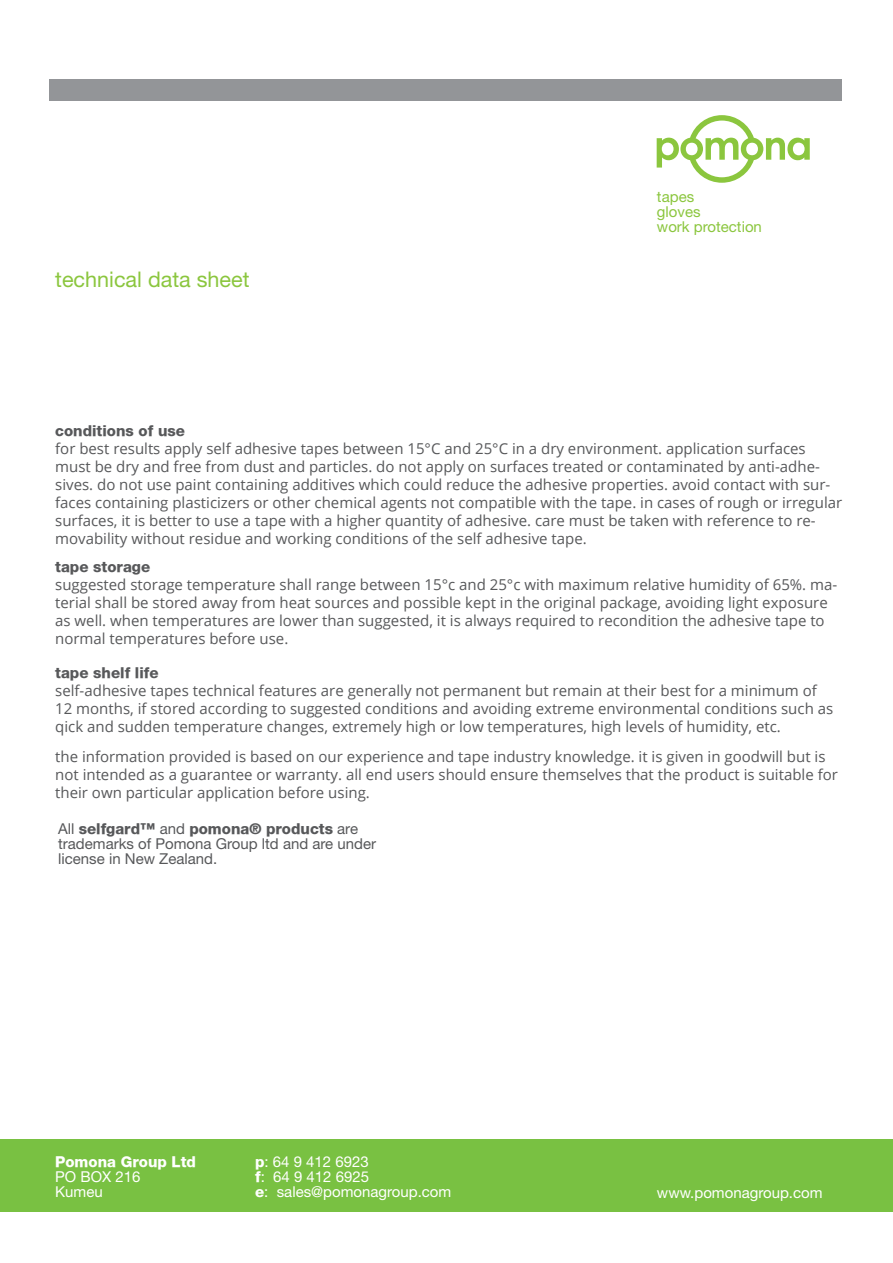
<style>
.page{position:relative;width:893px;height:1263px;background:#fff}
.page>*{position:absolute;margin:0;border:0;box-sizing:border-box;transform-origin:0 0}
.t1{font:21.6px "Helvetica Neue";color:#8bc63e}
.t2{font:15px/18px "Open Sans";color:#57585a}
.t3{font:15px "Helvetica Neue";color:#fff}
.t4{font:800 15px "Helvetica Neue";color:#57585a}
.t5{font:15px/15px "Helvetica Neue";color:#57585a}
.t6{font:15px "Helvetica Neue";color:#8bc63e}
.t7{font:800 15px "Helvetica Neue";color:#fff}
.s1{font-weight:400}
.s2{font-weight:800}
</style>
<div class="page">
<div style="left:50px;top:80px;width:792px;height:21px;background:#939598"></div>
<div style="left:0;top:1139px;width:893px;height:73px;background:#79c142"></div>
<svg style="left:657px;top:115px;width:153px;height:68px"></svg>
<p class="t1" style="left:55px;top:266px;width:196px">technical data sheet</p>
<p class="t6" style="left:657px;top:187px;width:39px">tapes</p>
<p class="t6" style="left:657px;top:202px;width:45px">gloves</p>
<p class="t6" style="left:657px;top:217px;width:106px">work protection</p>
<p class="t4" style="left:55px;top:422px;width:131px">conditions of use</p>
<p class="t2" style="left:55px;top:439px;width:788px">for best results apply self adhesive tapes between 15°C and 25°C in a dry environment. application surfaces must be dry and free from dust and particles. do not apply on surfaces treated or contaminated by anti-adhe&shy;sives. do not use paint containing additives which could reduce the adhesive properties. avoid contact with sur&shy;faces containing plasticizers or other chemical agents not compatible with the tape. in cases of rough or irregular surfaces, it is better to use a tape with a higher quantity of adhesive. care must be taken with reference to re&shy;movability without residue and working conditions of the self adhesive tape.</p>
<p class="t4" style="left:55px;top:558px;width:97px">tape storage</p>
<p class="t2" style="left:55px;top:576px;width:783px">suggested storage temperature shall range between 15°c and 25°c with maximum relative humidity of 65%. ma&shy;terial shall be stored away from heat sources and possible kept in the original package, avoiding light exposure as well. when temperatures are lower than suggested, it is always required to recondition the adhesive tape to normal temperatures before use.</p>
<p class="t4" style="left:55px;top:664px;width:105px">tape shelf life</p>
<p class="t2" style="left:55px;top:681px;width:780px">self-adhesive tapes technical features are generally not permanent but remain at their best for a minimum of<br>12 months, if stored according to suggested conditions and avoiding extreme environmental conditions such as qick and sudden temperature changes, extremely high or low temperatures, high levels of humidity, etc.</p>
<p class="t2" style="left:55px;top:747px;width:784px">the information provided is based on our experience and tape industry knowledge. it is given in goodwill but is not intended as a guarantee or warranty. all end users should ensure themselves that the product is suitable for their own particular application before using.</p>
<p class="t4" style="left:58px;top:820px;width:301px"><span class="s1">All</span> selfgard™ <span class="s1">and</span> pomona® products <span class="s1">are</span></p>
<p class="t5" style="left:58px;top:836px;width:319px">trademarks of Pomona Group ltd and are under license in New Zealand.</p>
<p class="t7" style="left:55px;top:1153px;width:142px">Pomona Group Ltd</p>
<p class="t3" style="left:55px;top:1168px;width:87px">PO BOX 216</p>
<p class="t3" style="left:55px;top:1183px;width:49px">Kumeu</p>
<p class="t3" style="left:255px;top:1153px;width:115px"><span class="s2">p</span>: 64 9 412 6923</p>
<p class="t3" style="left:255px;top:1168px;width:115px"><span class="s2">f</span>: 64 9 412 6925</p>
<p class="t3" style="left:255px;top:1183px;width:198px"><span class="s2">e</span>: sales@pomonagroup.com</p>
<p class="t3" style="left:657px;top:1184px;width:167px">www.pomonagroup.com</p>
</div>
